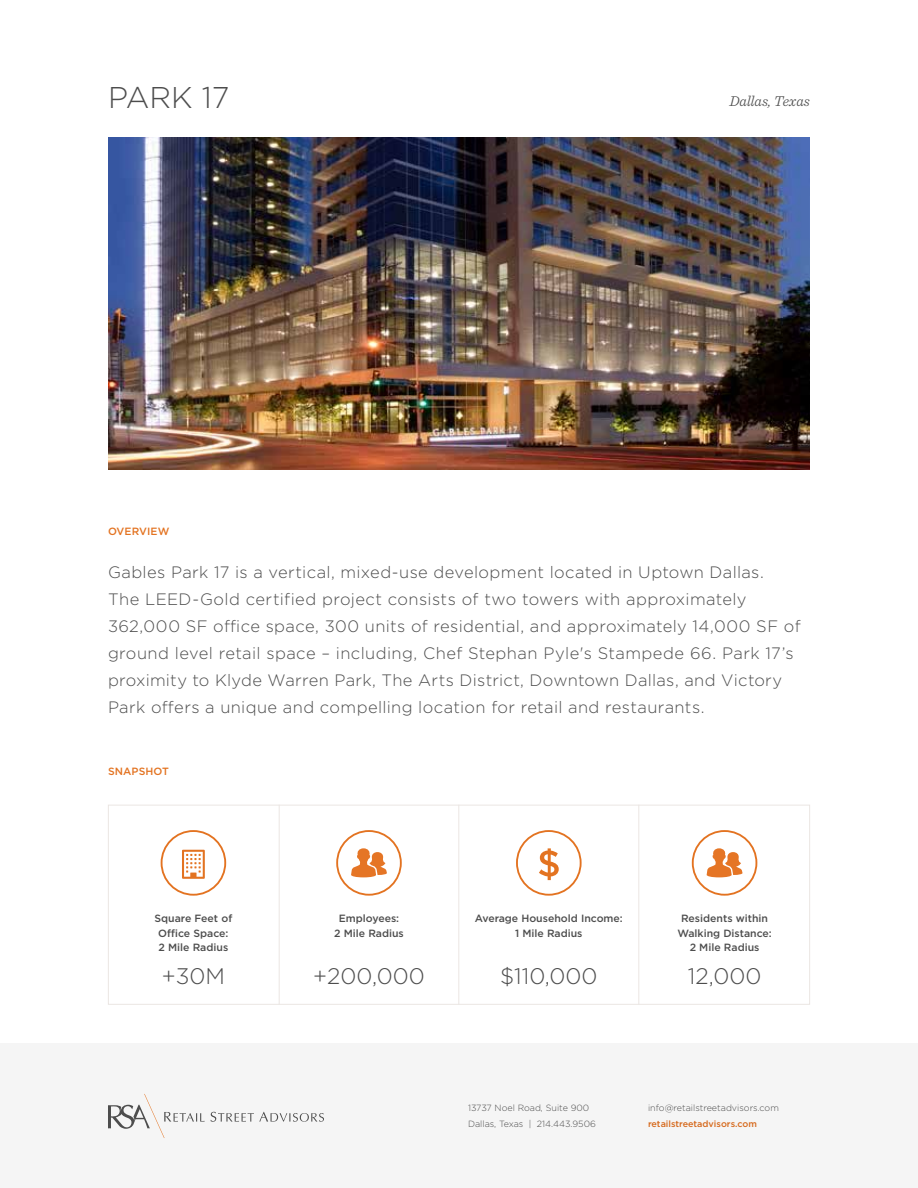
<style>
.page{position:relative;width:918px;height:1188px;background:#fff}
.page>*{position:absolute;margin:0;border:0;box-sizing:border-box;transform-origin:0 0}
.t1{font:300 30px "Gotham";color:#4d4d4d}
.t2{font:300 22.5px "Gotham";color:#4d4d4d}
.t3{font:300 16.5px/27px "Gotham";letter-spacing:.02em;color:#4d4d4d}
.t4{font:italic 300 15px "Sentinel";color:#4d4d4d}
.t5{font:500 10.5px/14.7px "Gotham";color:#4d4d4d;text-align:center}
.t6{font:500 10.5px "Gotham";letter-spacing:.01em;color:#e37321}
.t7{font:300 9px/16.2px "Gotham";color:#4d4d4d}
.t8{font:500 9px "Gotham";color:#d6691c}
</style>
<div class="page">
<div style="left:0;top:1044px;width:918px;height:144px;background:#f5f5f5"></div>
<svg style="left:108px;top:1094px;width:216px;height:44px"></svg>
<img style="left:109px;top:137px;width:700px;height:333px">
<div style="left:108px;top:805px;width:702px;height:200px;border:1px solid #ebe6e3"></div>
<div style="left:336px;top:830px;width:66px;height:66px;border:2px solid #e37321;border-radius:50%"></div>
<div style="left:161px;top:830px;width:65px;height:66px;border:2px solid #e37321;border-radius:50%"></div>
<div style="left:516px;top:830px;width:66px;height:66px;border:2px solid #e37321;border-radius:50%"></div>
<div style="left:692px;top:830px;width:65px;height:66px;border:2px solid #e37321;border-radius:50%"></div>
<svg style="left:539px;top:848px;width:20px;height:32px"></svg>
<hr style="left:279px;top:805px;width:1px;height:200px;background:#ebe6e3">
<hr style="left:458px;top:805px;width:1px;height:200px;background:#ebe6e3">
<hr style="left:638px;top:805px;width:1px;height:200px;background:#ebe6e3">
<svg style="left:707px;top:848px;width:36px;height:29px"></svg>
<svg style="left:351px;top:848px;width:36px;height:29px"></svg>
<svg style="left:182px;top:850px;width:23px;height:29px"></svg>
<h1 class="t1" style="left:108px;top:78px;width:123px">PARK 17</h1>
<p class="t4" style="left:729px;top:90px;width:82px">Dallas, Texas</p>
<p class="t6" style="left:108px;top:524px;width:63px">OVERVIEW</p>
<p class="t3" style="left:108px;top:558px;width:694px">Gables Park 17 is a vertical, mixed-use development located in Uptown Dallas.<br>The LEED-Gold certified project consists of two towers with approximately 362,000 SF office space, 300 units of residential, and approximately 14,000 SF of ground level retail space – including, Chef Stephan Pyle's Stampede 66. Park 17’s proximity to Klyde Warren Park, The Arts District, Downtown Dallas, and Victory Park offers a unique and compelling location for retail and restaurants.</p>
<p class="t6" style="left:108px;top:764px;width:63px">SNAPSHOT</p>
<p class="t5" style="left:155px;top:911px;width:79px">Square Feet of<br>Office Space:<br>2 Mile Radius</p>
<p class="t5" style="left:334px;top:911px;width:71px">Employees:<br>2 Mile Radius</p>
<p class="t5" style="left:475px;top:911px;width:150px">Average Household Income:<br>1 Mile Radius</p>
<p class="t5" style="left:677px;top:911px;width:96px">Residents within<br>Walking Distance:<br>2 Mile Radius</p>
<h2 class="t2" style="left:162px;top:962px;width:65px">+30M</h2>
<h2 class="t2" style="left:313px;top:962px;width:113px">+200,000</h2>
<h2 class="t2" style="left:500px;top:962px;width:99px">$110,000</h2>
<h2 class="t2" style="left:688px;top:962px;width:75px">12,000</h2>
<p class="t7" style="left:468px;top:1099px;width:129px">13737 Noel Road, Suite 900<br>Dallas, Texas | 214.443.9506</p>
<p class="t7" style="left:648px;top:1099px;width:132px">info@retailstreetadvisors.com</p>
<p class="t8" style="left:648px;top:1118px;width:110px">retailstreetadvisors.com</p>
</div>
